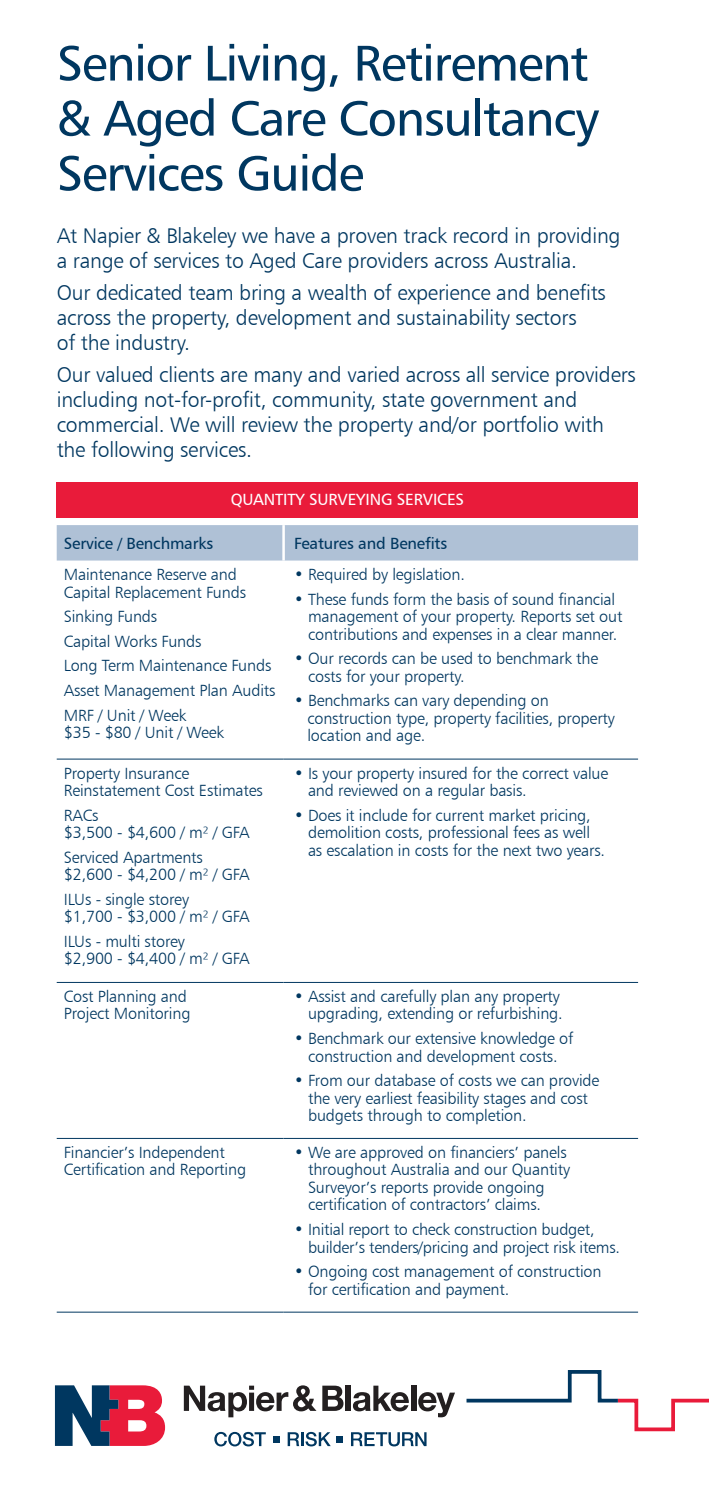
<style>
.page{position:relative;width:709px;height:1489px;background:#fff}
.page>*{position:absolute;margin:0;border:0;box-sizing:border-box;transform-origin:0 0}
.heading{font:50px/55px "Humanist 777 BT Roman B";letter-spacing:-.025em;color:#003760}
.Body_Copy{font:21.25px/25px "Humanist 777 BT Light B";letter-spacing:-.01em;color:#003760}
.table_copy{font:16.25px/17.5px "Humanist 777 BT Light B";letter-spacing:-.01em;color:#003760}
.table_subheading{font:16.25px "Humanist 777 BT Roman B";letter-spacing:-.01em;color:#003760}
.table_heading{font:16.25px "Humanist 777 BT Roman B";letter-spacing:-.01em;color:#fff}
</style>
<div class="page">
<svg style="left:55px;top:1385px;width:110px;height:60px"></svg>
<svg style="left:184px;top:1385px;width:132px;height:32px"></svg>
<svg style="left:322px;top:1385px;width:21px;height:25px"></svg>
<div style="left:345px;top:1385px;width:5px;height:25px;background:#231f20"></div>
<svg style="left:353px;top:1385px;width:56px;height:26px"></svg>
<div style="left:411px;top:1385px;width:5px;height:25px;background:#231f20"></div>
<svg style="left:418px;top:1392px;width:37px;height:25px"></svg>
<svg style="left:214px;top:1431px;width:52px;height:15px"></svg>
<svg style="left:351px;top:1432px;width:75px;height:14px"></svg>
<svg style="left:288px;top:1431px;width:43px;height:15px"></svg>
<div style="left:273px;top:1436px;width:7px;height:6px;background:#003760"></div>
<svg style="left:337px;top:1436px;width:6px;height:6px"></svg>
<div style="left:57px;top:482px;width:581px;height:35px;background:#e91b3a"></div>
<div style="left:57px;top:525px;width:581px;height:35px;background:#afc1d6"></div>
<hr style="left:57px;top:1311px;width:226px;height:1px;background:#003760">
<hr style="left:283px;top:1311px;width:355px;height:1px;background:#003760">
<hr style="left:282px;top:525px;width:3px;height:35px;background:#fff">
<hr style="left:57px;top:758px;width:226px;height:1px;background:#003760">
<hr style="left:283px;top:758px;width:355px;height:1px;background:#003760">
<hr style="left:57px;top:981px;width:226px;height:1px;background:#003760">
<hr style="left:283px;top:981px;width:355px;height:1px;background:#003760">
<hr style="left:57px;top:1137px;width:226px;height:1px;background:#003760">
<hr style="left:283px;top:1137px;width:355px;height:1px;background:#003760">
<svg style="left:466px;top:1370px;width:243px;height:62px"></svg>
<p class="heading" style="left:57px;top:35px;width:544px">Senior Living, Retirement &amp; Aged Care Consultancy<br>Services Guide</p>
<p class="Body_Copy" style="left:57px;top:223px;width:565px">At Napier &amp; Blakeley we have a proven track record in providing a range of services to Aged Care providers across Australia.</p>
<p class="Body_Copy" style="left:57px;top:280px;width:550px">Our dedicated team bring a wealth of experience and benefits across the property, development and sustainability sectors<br>of the industry.</p>
<p class="Body_Copy" style="left:57px;top:362px;width:580px">Our valued clients are many and varied across all service providers including not-for-profit, community, state government and commercial. We will review the property and/or portfolio with the following services.</p>
<p class="table_heading" style="left:231px;top:489px;width:235px">QUANTITY SURVEYING SERVICES</p>
<p class="table_subheading" style="left:64px;top:533px;width:151px">Service / Benchmarks</p>
<p class="table_subheading" style="left:294px;top:533px;width:154px">Features and Benefits</p>
<p class="table_copy" style="left:64px;top:565px;width:184px">Maintenance Reserve and<br>Capital Replacement Funds</p>
<p class="table_copy" style="left:64px;top:607px;width:95px">Sinking Funds</p>
<p class="table_copy" style="left:64px;top:632px;width:139px">Capital Works Funds</p>
<p class="table_copy" style="left:64px;top:656px;width:209px">Long Term Maintenance Funds</p>
<p class="table_copy" style="left:64px;top:681px;width:213px">Asset Management Plan Audits</p>
<p class="table_copy" style="left:64px;top:705px;width:162px">MRF / Unit / Week<br>$35 - $80 / Unit / Week</p>
<p class="table_copy" style="left:294px;top:565px;width:172px">• Required by legislation.</p>
<p class="table_copy" style="left:308px;top:590px;width:316px;text-indent:-14px">• These funds form the basis of sound financial management of your property. Reports set out contributions and expenses in a clear manner.</p>
<p class="table_copy" style="left:308px;top:649px;width:292px;text-indent:-14px">• Our records can be used to benchmark the costs for your property.</p>
<p class="table_copy" style="left:307px;top:691px;width:309px;text-indent:-13px">• Benchmarks can vary depending on construction type, property facilities, property location and age.</p>
<p class="table_copy" style="left:64px;top:763px;width:200px">Property Insurance<br>Reinstatement Cost Estimates</p>
<p class="table_copy" style="left:64px;top:806px;width:187px">RACs<br>$3,500 - $4,600 / m² / GFA</p>
<p class="table_copy" style="left:64px;top:848px;width:187px">Serviced Apartments $2,600 - $4,200 / m² / GFA</p>
<p class="table_copy" style="left:64px;top:890px;width:187px">ILUs - single storey<br>$1,700 - $3,000 / m² / GFA</p>
<p class="table_copy" style="left:64px;top:932px;width:187px">ILUs - multi storey<br>$2,900 - $4,400 / m² / GFA</p>
<p class="table_copy" style="left:308px;top:763px;width:302px;text-indent:-14px">• Is your property insured for the correct value and reviewed on a regular basis.</p>
<p class="table_copy" style="left:308px;top:806px;width:298px;text-indent:-14px">• Does it include for current market pricing, demolition costs, professional fees as well as escalation in costs for the next two years.</p>
<p class="table_copy" style="left:64px;top:987px;width:128px">Cost Planning and<br>Project Monitoring</p>
<p class="table_copy" style="left:294px;top:987px;width:270px;text-align:right">• Assist and carefully plan any property upgrading, extending or refurbishing.</p>
<p class="table_copy" style="left:294px;top:1029px;width:280px;text-align:center">• Benchmark our extensive knowledge of construction and development costs.</p>
<p class="table_copy" style="left:308px;top:1071px;width:293px;text-indent:-14px">• From our database of costs we can provide the very earliest feasibility stages and cost budgets through to completion.</p>
<p class="table_copy" style="left:64px;top:1143px;width:184px">Financier’s Independent<br>Certification and Reporting</p>
<p class="table_copy" style="left:308px;top:1143px;width:263px;text-indent:-14px">• We are approved on financiers’ panels throughout Australia and our Quantity Surveyor’s reports provide ongoing certification of contractors’ claims.</p>
<p class="table_copy" style="left:308px;top:1220px;width:313px;text-indent:-14px">• Initial report to check construction budget, builder’s tenders/pricing and project risk items.</p>
<p class="table_copy" style="left:308px;top:1262px;width:295px;text-indent:-14px">• Ongoing cost management of construction for certification and payment.</p>
</div>
